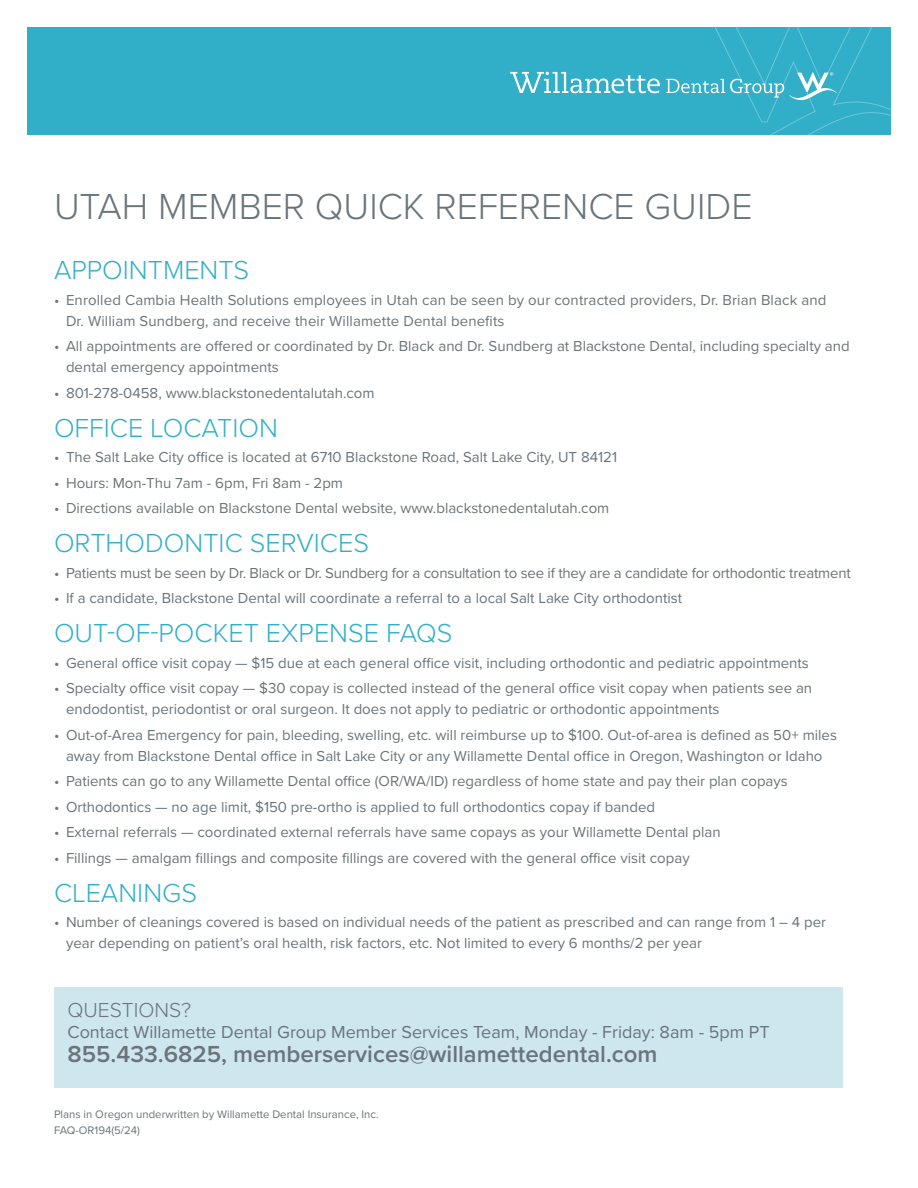
<style>
.page{position:relative;width:918px;height:1188px;background:#fff}
.page>*{position:absolute;margin:0;border:0;box-sizing:border-box;transform-origin:0 0}
.t1{font:300 37.5px "Proxima Nova";color:#6a747b}
.Body{font:300 27px "Proxima Nova";color:#32afc8}
.Body-2{font:600 24px "Proxima Nova";color:#6a747b}
.Body-3{font:300 21px "Proxima Nova";color:#6a747b}
.Body-4{font:18px "Proxima Nova";color:#6a747b}
.Body-5{font:15px/21px "Proxima Nova";color:#6a747b}
.t2{font:11.4px "Proxima Nova";color:#6a747b}
</style>
<div class="page">
<div style="left:27px;top:27px;width:864px;height:108px;background:#32afc8"></div>
<svg style="left:510px;top:72px;width:150px;height:21px"></svg>
<svg style="left:666px;top:27px;width:225px;height:108px"></svg>
<div style="left:54px;top:987px;width:789px;height:101px;background:#cee6ee"></div>
<p class="t1" style="left:54px;top:178px;width:700px">UTAH MEMBER QUICK REFERENCE GUIDE</p>
<p class="Body" style="left:54px;top:250px;width:197px">APPOINTMENTS</p>
<p class="Body-5" style="left:66px;top:288px;width:762px;text-indent:-12px">• Enrolled Cambia Health Solutions employees in Utah can be seen by our contracted providers, Dr. Brian Black and<br>Dr. William Sundberg, and receive their Willamette Dental benefits</p>
<p class="Body-5" style="left:66px;top:335px;width:785px;text-indent:-12px">• All appointments are offered or coordinated by Dr. Black and Dr. Sundberg at Blackstone Dental, including specialty and dental emergency appointments</p>
<p class="Body-5" style="left:54px;top:381px;width:322px">• 801-278-0458, www.blackstonedentalutah.com</p>
<p class="Body" style="left:54px;top:407px;width:225px">OFFICE LOCATION</p>
<p class="Body-5" style="left:54px;top:446px;width:565px">• The Salt Lake City office is located at 6710 Blackstone Road, Salt Lake City, UT 84121</p>
<p class="Body-5" style="left:54px;top:471px;width:291px">• Hours: Mon-Thu 7am - 6pm, Fri 8am - 2pm</p>
<p class="Body-5" style="left:54px;top:497px;width:557px">• Directions available on Blackstone Dental website, www.blackstonedentalutah.com</p>
<p class="Body" style="left:54px;top:523px;width:317px">ORTHODONTIC SERVICES</p>
<p class="Body-5" style="left:54px;top:561px;width:798px">• Patients must be seen by Dr. Black or Dr. Sundberg for a consultation to see if they are a candidate for orthodontic treatment</p>
<p class="Body-5" style="left:54px;top:587px;width:630px">• If a candidate, Blackstone Dental will coordinate a referral to a local Salt Lake City orthodontist</p>
<p class="Body" style="left:54px;top:613px;width:400px">OUT-OF-POCKET EXPENSE FAQS</p>
<p class="Body-5" style="left:54px;top:651px;width:756px">• General office visit copay — $15 due at each general office visit, including orthodontic and pediatric appointments</p>
<p class="Body-5" style="left:66px;top:677px;width:748px;text-indent:-12px">• Specialty office visit copay — $30 copay is collected instead of the general office visit copay when patients see an endodontist, periodontist or oral surgeon. It does not apply to pediatric or orthodontic appointments</p>
<p class="Body-5" style="left:54px;top:723px;width:785px;text-align:center">• Out-of-Area Emergency for pain, bleeding, swelling, etc. will reimburse up to $100. Out-of-area is defined as 50+ miles away from Blackstone Dental office in Salt Lake City or any Willamette Dental office in Oregon, Washington or Idaho</p>
<p class="Body-5" style="left:54px;top:770px;width:735px">• Patients can go to any Willamette Dental office (OR/WA/ID) regardless of home state and pay their plan copays</p>
<p class="Body-5" style="left:54px;top:795px;width:603px">• Orthodontics — no age limit, $150 pre-ortho is applied to full orthodontics copay if banded</p>
<p class="Body-5" style="left:54px;top:821px;width:668px">• External referrals — coordinated external referrals have same copays as your Willamette Dental plan</p>
<p class="Body-5" style="left:54px;top:846px;width:637px">• Fillings — amalgam fillings and composite fillings are covered with the general office visit copay</p>
<p class="Body" style="left:54px;top:872px;width:145px">CLEANINGS</p>
<p class="Body-5" style="left:66px;top:911px;width:762px;text-indent:-12px">• Number of cleanings covered is based on individual needs of the patient as prescribed and can range from 1 – 4 per year depending on patient’s oral health, risk factors, etc. Not limited to every 6 months/2 per year</p>
<p class="Body-3" style="left:68px;top:994px;width:125px">QUESTIONS?</p>
<p class="Body-4" style="left:68px;top:1019px;width:704px">Contact Willamette Dental Group Member Services Team, Monday - Friday: 8am - 5pm PT</p>
<p class="Body-2" style="left:68px;top:1036px;width:592px">855.433.6825, memberservices@willamettedental.com</p>
<p class="t2" style="left:54px;top:1105px;width:326px">Plans in Oregon underwritten by Willamette Dental Insurance, Inc.</p>
<p class="t2" style="left:54px;top:1122px;width:88px">FAQ-OR194(5/24)</p>
</div>
